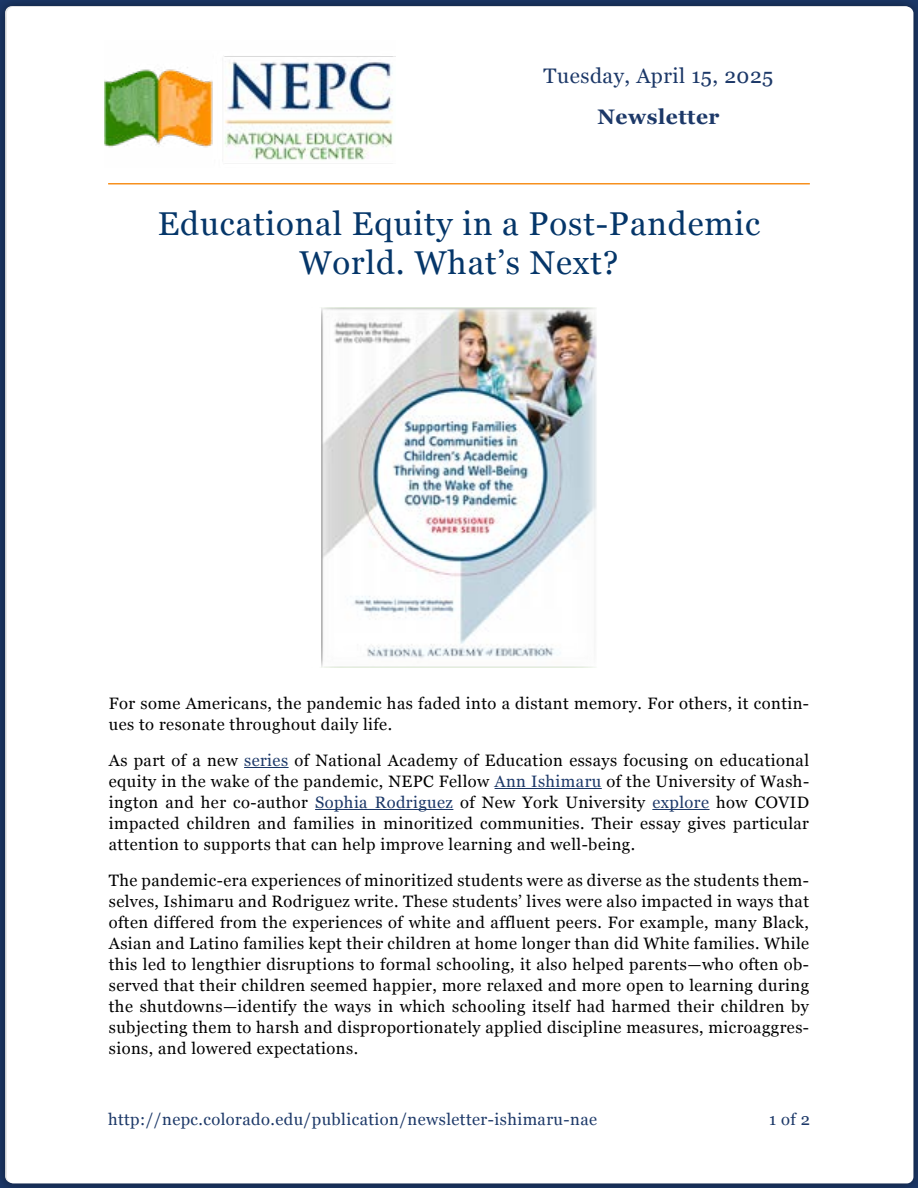
<style>
.page{position:relative;width:918px;height:1188px;background:#fff}
.page>*{position:absolute;margin:0;border:0;box-sizing:border-box;transform-origin:0 0}
.t1{font:33px/39px "Georgia";letter-spacing:.025em;color:#053669;text-align:center}
.t2{font:21px "Georgia";letter-spacing:.025em;color:#1c3868}
.t3{font:700 21px "Georgia";letter-spacing:.025em;color:#1c3868}
.t4{font:16.5px/21px "Georgia";letter-spacing:.025em;color:#000;text-align:justify}
.t5{font:16.5px "Georgia";letter-spacing:.025em;color:#1c3868}
.s1{color:#1c3868}
</style>
<div class="page">
<div style="left:0;top:0;width:918px;height:1188px;background:#000;opacity:.25"></div>
<div style="left:7px;top:7px;width:906px;height:1176px;background:#fff;border-radius:7px"></div>
<hr style="left:244px;top:767px;width:45px;height:1px;background:#1c3868">
<hr style="left:495px;top:788px;width:107px;height:1px;background:#1c3868">
<hr style="left:315px;top:809px;width:138px;height:1px;background:#1c3868">
<hr style="left:652px;top:809px;width:58px;height:1px;background:#1c3868">
<img style="left:105px;top:56px;width:290px;height:104px">
<img style="left:321px;top:310px;width:276px;height:356px">
<hr style="left:108px;top:183px;width:702px;height:1px;background:#f7901e">
<p class="t2" style="left:544px;top:64px;width:231px">Tuesday, April 15, 2025</p>
<p class="t3" style="left:597px;top:105px;width:124px">Newsletter</p>
<h1 class="t1" style="left:158px;top:204px;width:604px">Educational Equity in a Post-Pandemic<br>World. What’s Next?</h1>
<p class="t4" style="left:109px;top:693px;width:702px">For some Americans, the pandemic has faded into a distant memory. For others, it contin&shy;ues to resonate throughout daily life.</p>
<p class="t4" style="left:109px;top:750px;width:702px">As part of a new <span class="s1">series</span> of National Academy of Education essays focusing on educational equity in the wake of the pandemic, NEPC Fellow <span class="s1">Ann Ishimaru</span> of the University of Wash&shy;ington and her co-author <span class="s1">Sophia Rodriguez</span> of New York University <span class="s1">explore</span> how COVID impacted children and families in minoritized communities. Their essay gives particular attention to supports that can help improve learning and well-being.</p>
<p class="t4" style="left:109px;top:870px;width:702px">The pandemic-era experiences of minoritized students were as diverse as the students them&shy;selves, Ishimaru and Rodriguez write. These students’ lives were also impacted in ways that often differed from the experiences of white and affluent peers. For example, many Black, Asian and Latino families kept their children at home longer than did White families. While this led to lengthier disruptions to formal schooling, it also helped parents—who often ob&shy;served that their children seemed happier, more relaxed and more open to learning during the shutdowns—identify the ways in which schooling itself had harmed their children by subjecting them to harsh and disproportionately applied discipline measures, microaggres&shy;sions, and lowered expectations.</p>
<p class="t5" style="left:108px;top:1109px;width:491px">http://nepc.colorado.edu/publication/newsletter-ishimaru-nae</p>
<p class="t5" style="left:769px;top:1109px;width:42px">1 of 2</p>
</div>
